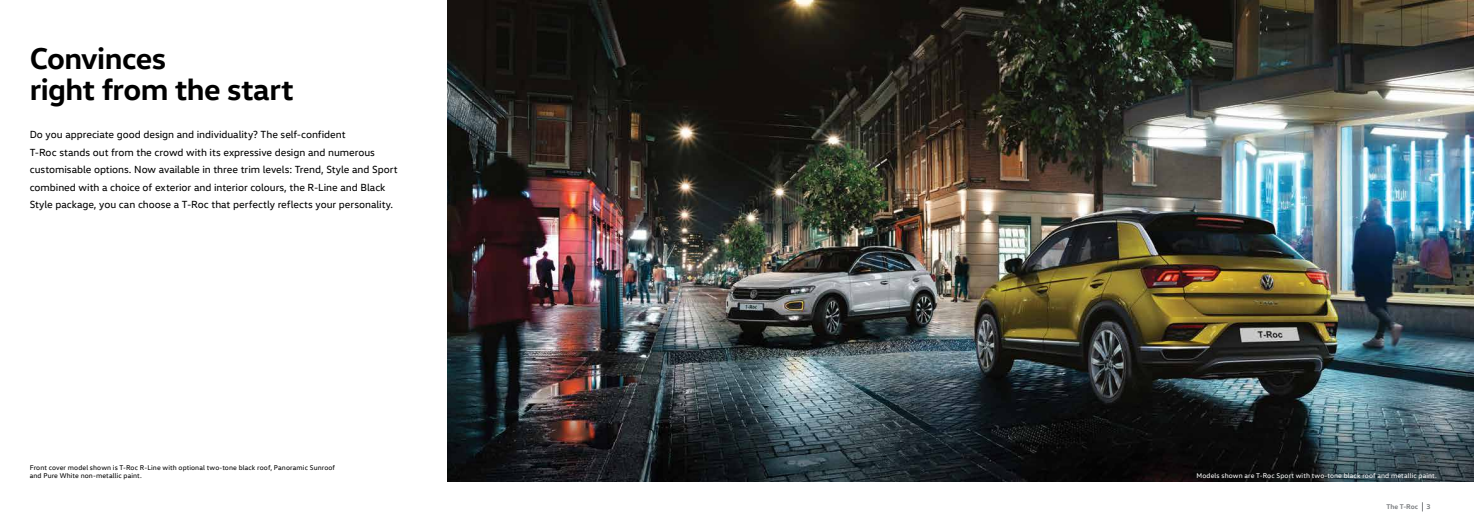
<style>
.page{position:relative;width:1474px;height:521px;background:#fff}
.page>*{position:absolute;margin:0;border:0;box-sizing:border-box;transform-origin:0 0}
.t1{font:700 30.62px/30.6px "VW Head";letter-spacing:-.02em;color:#000}
.t2{font:10.5px/17.5px "VW Head";letter-spacing:-.005em;color:#000}
.t3{font:7px/7.9px "VW Head";letter-spacing:.015em;color:#000}
.t4{font:7px "VW Head";letter-spacing:.015em;color:#fff}
.t5{font:700 7px "VW Head";color:#808285}
</style>
<div class="page">
<img style="left:447px;top:0;width:1026px;height:481px">
<h1 class="t1" style="left:30px;top:42px;width:265px">Convinces<br>right from the start</h1>
<p class="t2" style="left:30px;top:126px;width:369px">Do you appreciate good design and individuality? The self-confident<br>T-Roc stands out from the crowd with its expressive design and numerous customisable options. Now available in three trim levels: Trend, Style and Sport combined with a choice of exterior and interior colours, the R-Line and Black Style package, you can choose a T-Roc that perfectly reflects your personality.</p>
<p class="t3" style="left:30px;top:463px;width:307px">Front cover model shown is T-Roc R-Line with optional two-tone black roof, Panoramic Sunroof and Pure White non-metallic paint.</p>
<p class="t4" style="left:1196px;top:471px;width:242px">Models shown are T-Roc Sport with two-tone black roof and metallic paint.</p>
<p class="t5" style="left:1386px;top:502px;width:33px">The T-Roc</p>
<p class="t5" style="left:1426px;top:502px;width:6px">3</p>
</div>
